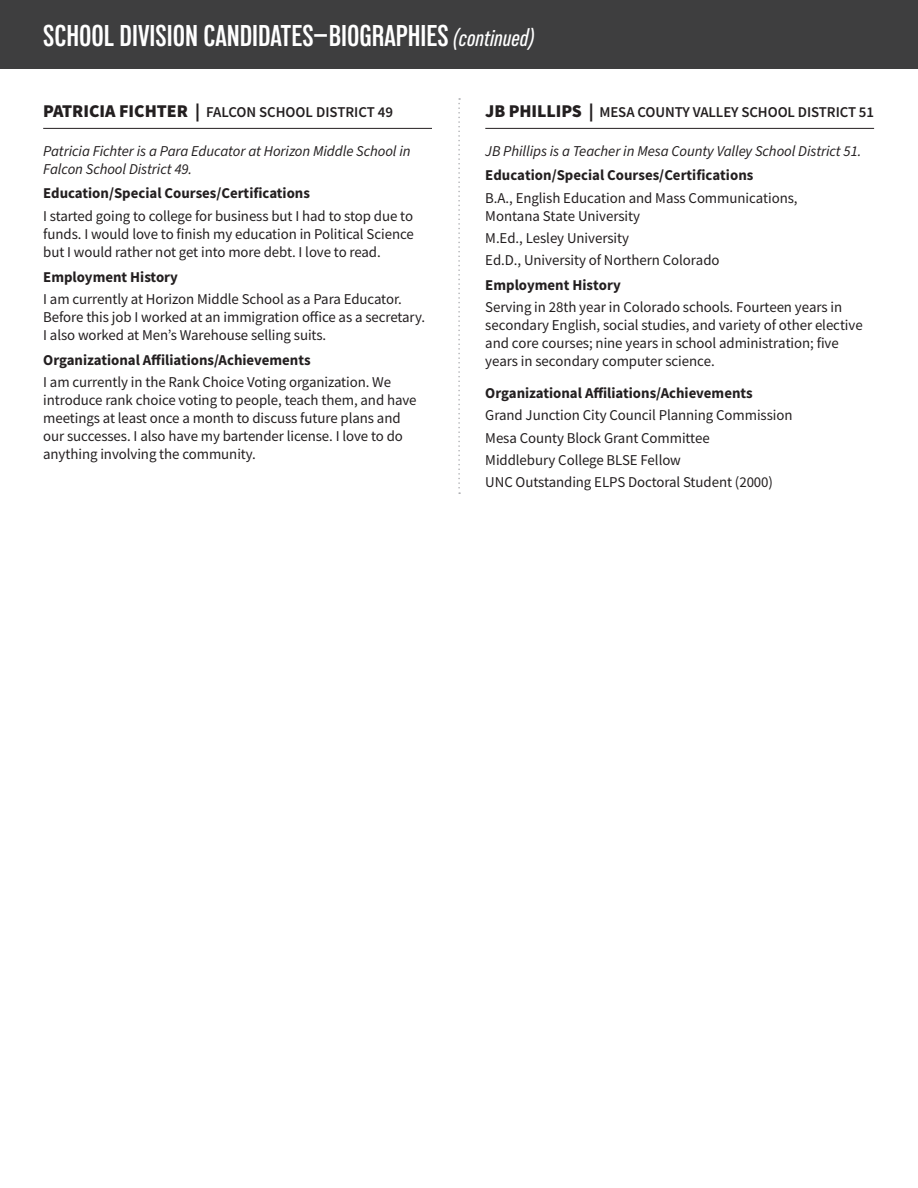
<style>
.page{position:relative;width:918px;height:1188px;background:#fff}
.page>*{position:absolute;margin:0;border:0;box-sizing:border-box;transform-origin:0 0}
.t1{font:600 condensed 30px "Lorimer No 2";color:#fff}
.Bullets{font:15px/18px "Source Sans Pro";letter-spacing:-.005em;color:#231f20}
.t2{font:700 15px "Source Sans Pro";color:#231f20}
.t3{font:italic 15px/18px "Source Sans Pro";letter-spacing:-.005em;color:#231f20}
.t4{font:600 15px "Source Sans Pro";letter-spacing:-.005em;color:#231f20}
.s1{font-weight:500;font-style:italic;font-size:25.5px}
.s2{font-weight:900;font-size:18px}
</style>
<div class="page">
<div style="left:0;top:0;width:918px;height:69px;background:#3e3e3f"></div>
<hr style="left:485px;top:128px;width:389px;height:1px;background:#231f20">
<hr style="left:43px;top:128px;width:389px;height:1px;background:#231f20">
<svg style="left:458px;top:98px;width:2px;height:396px"></svg>
<p class="t1" style="left:43px;top:19px;width:494px">SCHOOL DIVISION CANDIDATES—BIOGRAPHIES <span class="s1">(continued)</span></p>
<p class="t4" style="left:43px;top:103px;width:351px"><span class="s2">PATRICIA FICHTER |</span> FALCON SCHOOL DISTRICT 49</p>
<p class="t3" style="left:43px;top:142px;width:369px">Patricia Fichter is a Para Educator at Horizon Middle School in<br>Falcon School District 49.</p>
<p class="t2" style="left:43px;top:183px;width:268px">Education/Special Courses/Certifications</p>
<p class="Bullets" style="left:43px;top:207px;width:372px;text-align:justify">I started going to college for business but I had to stop due to funds. I would love to finish my education in Political Science but I would rather not get into more debt. I love to read.</p>
<p class="t2" style="left:43px;top:266px;width:136px">Employment History</p>
<p class="Bullets" style="left:43px;top:290px;width:383px">I am currently at Horizon Middle School as a Para Educator.<br>Before this job I worked at an immigration office as a secretary.<br>I also worked at Men’s Warehouse selling suits.</p>
<p class="t2" style="left:43px;top:349px;width:269px">Organizational Affiliations/Achievements</p>
<p class="Bullets" style="left:43px;top:373px;width:375px">I am currently in the Rank Choice Voting organization. We introduce rank choice voting to people, teach them, and have meetings at least once a month to discuss future plans and our successes. I also have my bartender license. I love to do anything involving the community.</p>
<p class="t4" style="left:485px;top:103px;width:390px"><span class="s2">JB PHILLIPS |</span> MESA COUNTY VALLEY SCHOOL DISTRICT 51</p>
<p class="t3" style="left:485px;top:142px;width:378px">JB Phillips is a Teacher in Mesa County Valley School District 51.</p>
<p class="t2" style="left:485px;top:165px;width:270px">Education/Special Courses/Certifications</p>
<p class="Bullets" style="left:485px;top:189px;width:314px">B.A., English Education and Mass Communications,<br>Montana State University</p>
<p class="Bullets" style="left:485px;top:229px;width:145px">M.Ed., Lesley University</p>
<p class="Bullets" style="left:485px;top:251px;width:236px">Ed.D., University of Northern Colorado</p>
<p class="t2" style="left:485px;top:275px;width:137px">Employment History</p>
<p class="Bullets" style="left:485px;top:298px;width:379px">Serving in 28th year in Colorado schools. Fourteen years in secondary English, social studies, and variety of other elective and core courses; nine years in school administration; five years in secondary computer science.</p>
<p class="t2" style="left:485px;top:383px;width:269px">Organizational Affiliations/Achievements</p>
<p class="Bullets" style="left:485px;top:406px;width:309px">Grand Junction City Council Planning Commission</p>
<p class="Bullets" style="left:485px;top:429px;width:226px">Mesa County Block Grant Committee</p>
<p class="Bullets" style="left:485px;top:451px;width:197px">Middlebury College BLSE Fellow</p>
<p class="Bullets" style="left:485px;top:473px;width:289px">UNC Outstanding ELPS Doctoral Student (2000)</p>
</div>
